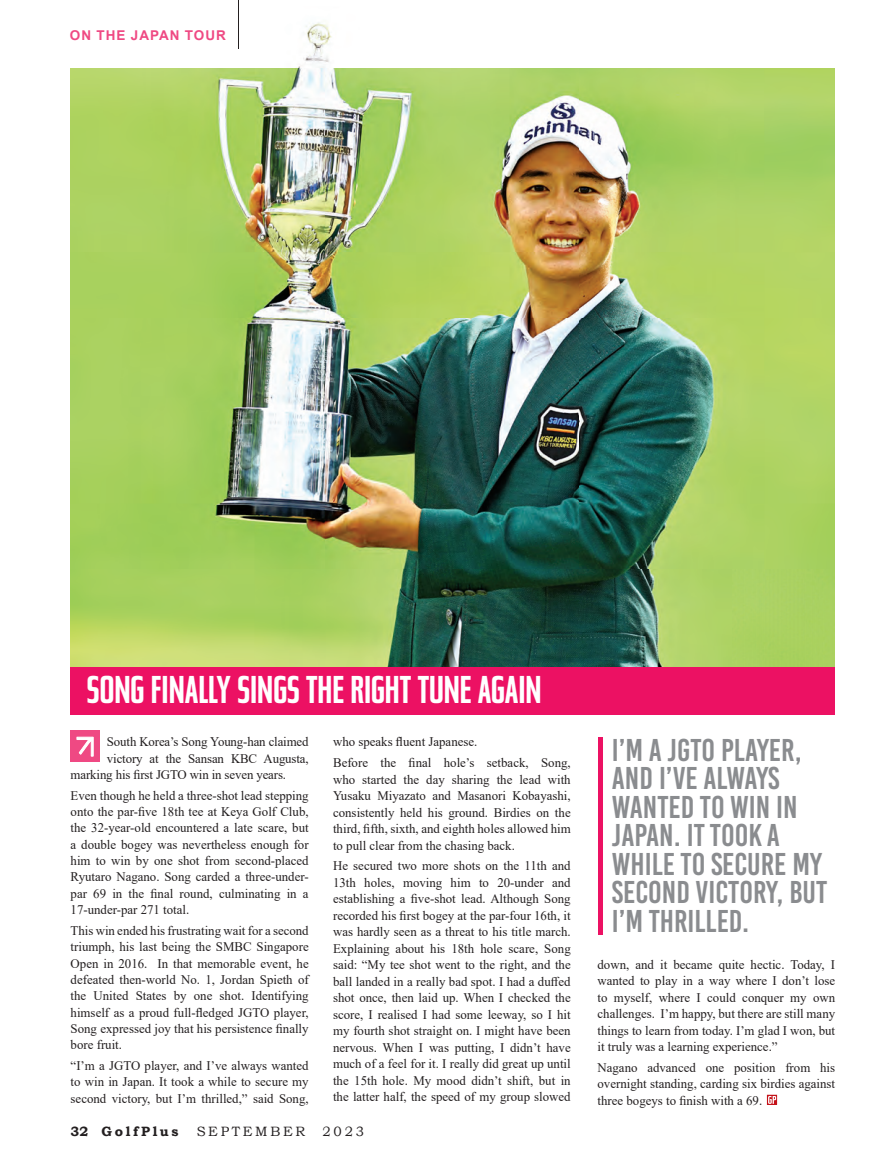
<style>
.page{position:relative;width:889px;height:1172px;background:#fff}
.page>*{position:absolute;margin:0;border:0;box-sizing:border-box;transform-origin:0 0}
.t1{font:500 39px "Tasse";color:#fff}
.t2{font:31.5px/28.5px "Bebas Kai";color:#8a8c8f}
.t3{font:700 13.5px "Arial";letter-spacing:.075em;color:#ef4983}
.t4{font:13.5px "Bookman Old Style";letter-spacing:.2em;color:#231f20}
.t5{font:700 13.5px "Bookman Old Style";letter-spacing:.2em;color:#231f20}
.t6{font:13.2px/16.5px "Times New Roman";color:#231f20;text-align:justify}
</style>
<div class="page">
<img style="left:298px;top:22px;width:34px;height:46px">
<img style="left:71px;top:68px;width:763px;height:599px">
<hr style="left:238px;top:0;width:1px;height:49px;background:#231f20">
<div style="left:71px;top:731px;width:29px;height:31px;background:#ef4983"></div>
<svg style="left:76px;top:737px;width:18px;height:20px"></svg>
<svg style="left:767px;top:1095px;width:10px;height:10px"></svg>
<div style="left:597px;top:737px;width:5px;height:197px;background:#ec1163"></div>
<div style="left:71px;top:667px;width:763px;height:47px;background:#ec1163"></div>
<p class="t3" style="left:70px;top:27px;width:158px">ON THE JAPAN TOUR</p>
<h1 class="t1" style="left:87px;top:676px;width:456px">SONG FINALLY SINGS THE RIGHT TUNE AGAIN</h1>
<p class="t6" style="left:107px;top:733px;width:203px">South Korea’s Song Young-han claimed</p>
<p class="t6" style="left:107px;top:750px;width:203px">victory at the Sansan KBC Augusta,</p>
<p class="t6" style="left:71px;top:766px;width:217px">marking his first JGTO win in seven years.</p>
<p class="t6" style="left:71px;top:787px;width:240px">Even though he held a three-shot lead stepping onto the par-five 18th tee at Keya Golf Club, the 32-year-old encountered a late scare, but a double bogey was nevertheless enough for him to win by one shot from second-placed Ryutaro Nagano. Song carded a three-under&shy;par 69 in the final round, culminating in a 17-under-par 271 total.</p>
<p class="t6" style="left:71px;top:922px;width:240px">This win ended his frustrating wait for a second triumph, his last being the SMBC Singapore Open in 2016. In that memorable event, he defeated then-world No. 1, Jordan Spieth of the United States by one shot. Identifying himself as a proud full-fledged JGTO player, Song expressed joy that his persistence finally bore fruit.</p>
<p class="t6" style="left:71px;top:1057px;width:240px">“I’m a JGTO player, and I’ve always wanted to win in Japan. It took a while to secure my second victory, but I’m thrilled,” said Song,</p>
<p class="t6" style="left:333px;top:731px;width:239px;line-height:20.9px">who speaks fluent Japanese.<br>Before the final hole’s setback, Song,</p>
<p class="t6" style="left:333px;top:771px;width:239px">who started the day sharing the lead with Yusaku Miyazato and Masanori Kobayashi, consistently held his ground. Birdies on the third, fifth, sixth, and eighth holes allowed him to pull clear from the chasing back.</p>
<p class="t6" style="left:333px;top:858px;width:239px">He secured two more shots on the 11th and 13th holes, moving him to 20-under and establishing a five-shot lead. Although Song recorded his first bogey at the par-four 16th, it was hardly seen as a threat to his title march.<br>Explaining about his 18th hole scare, Song said: “My tee shot went to the right, and the ball landed in a really bad spot. I had a duffed shot once, then laid up. When I checked the score, I realised I had some leeway, so I hit my fourth shot straight on. I might have been nervous. When I was putting, I didn’t have much of a feel for it. I really did great up until the 15th hole. My mood didn’t shift, but in the latter half, the speed of my group slowed</p>
<p class="t5" style="left:71px;top:1123px;width:109px">32 GolfPlus</p>
<p class="t4" style="left:197px;top:1123px;width:110px">SEPTEMBER</p>
<p class="t4" style="left:322px;top:1123px;width:43px">2023</p>
<h2 class="t2" style="left:612px;top:736px;width:217px">I’M A JGTO PLAYER,<br>AND I’VE ALWAYS<br>WANTED TO WIN IN<br>JAPAN. IT TOOK A<br>WHILE TO SECURE MY<br>SECOND VICTORY, BUT<br>I’M THRILLED.</h2>
<p class="t6" style="left:597px;top:956px;width:239px">down, and it became quite hectic. Today, I wanted to play in a way where I don’t lose to myself, where I could conquer my own challenges. I’m happy, but there are still many things to learn from today. I’m glad I won, but it truly was a learning experience.”</p>
<p class="t6" style="left:597px;top:1059px;width:239px">Nagano advanced one position from his overnight standing, carding six birdies against three bogeys to finish with a 69.</p>
</div>
